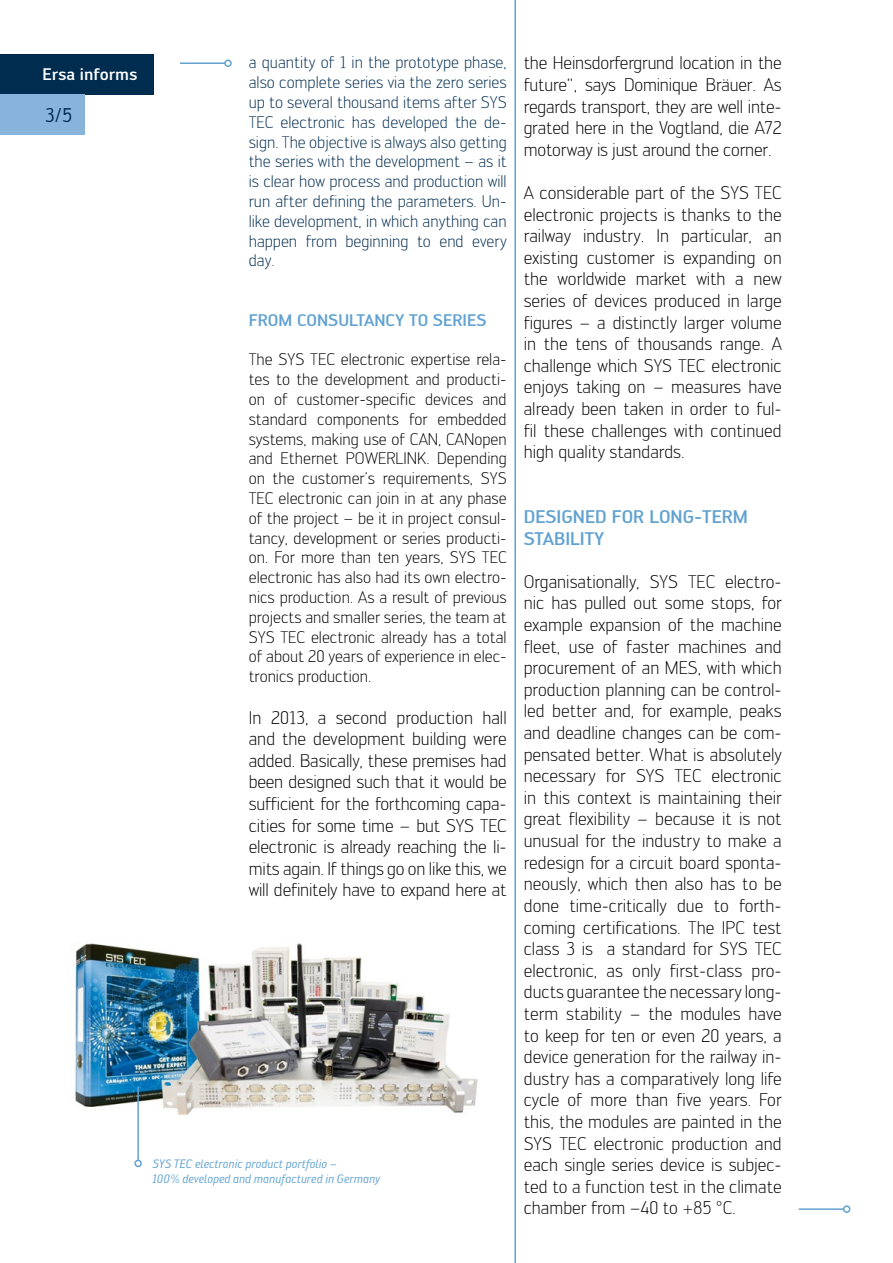
<style>
.page{position:relative;width:893px;height:1263px;background:#fff}
.page>*{position:absolute;margin:0;border:0;box-sizing:border-box;transform-origin:0 0}
.t1{font:19.5px "Engel";color:#002c50}
.t2{font:300 18px/21.6px "Engel";letter-spacing:-.01em;color:#000;text-align:justify}
.t3{font:500 18px/21.6px "Engel";color:#61a2d1}
.t4{font:300 16.5px/19.8px "Engel";color:#000;text-align:justify}
.t5{font:300 16.5px/19.8px "Engel";color:#002c50;text-align:justify}
.t6{font:500 16.5px "Engel";color:#61a2d1}
.t7{font:500 16.5px "Engel";color:#fff}
.t8{font:italic 12px/14.4px "Engel";color:#61a2d1}
</style>
<div class="page">
<hr style="left:514px;top:0;width:2px;height:1263px;background:#60a2d4">
<div style="left:0;top:54px;width:153px;height:40px;background:#002c50"></div>
<div style="left:0;top:94px;width:85px;height:41px;background:#88b4db"></div>
<img style="left:75px;top:943px;width:403px;height:172px">
<hr style="left:799px;top:1208px;width:45px;height:2px;background:#61a2d1">
<div style="left:843px;top:1205px;width:7px;height:8px;border:2px solid #61a2d1;border-radius:50%"></div>
<hr style="left:180px;top:62px;width:45px;height:2px;background:#61a2d1">
<div style="left:224px;top:59px;width:8px;height:8px;border:2px solid #61a2d1;border-radius:50%"></div>
<hr style="left:137px;top:1086px;width:2px;height:74px;background:#60a2d4">
<div style="left:134px;top:1159px;width:8px;height:8px;border:2px solid #60a2d4;border-radius:50%"></div>
<p class="t7" style="left:43px;top:65px;width:96px">Ersa informs</p>
<p class="t1" style="left:45px;top:104px;width:29px">3/5</p>
<p class="t5" style="left:249px;top:53px;width:259px">a quantity of 1 in the prototype phase, also complete series via the zero series up to several thousand items after SYS TEC electronic has developed the de&shy;sign. The objective is always also getting the series with the development – as it is clear how process and production will run after defining the parameters. Un&shy;like development, in which anything can happen from beginning to end every day.</p>
<p class="t6" style="left:249px;top:310px;width:239px">FROM CONSULTANCY TO SERIES</p>
<p class="t4" style="left:249px;top:350px;width:259px">The SYS TEC electronic expertise rela&shy;tes to the development and producti&shy;on of customer-specific devices and standard components for embedded systems, making use of CAN, CANopen and Ethernet POWERLINK. Depending on the customer’s requirements, SYS TEC electronic can join in at any phase of the project – be it in project consul&shy;tancy, development or series producti&shy;on. For more than ten years, SYS TEC electronic has also had its own electro&shy;nics production. As a result of previous projects and smaller series, the team at SYS TEC electronic already has a total of about 20 years of experience in elec&shy;tronics production.</p>
<p class="t2" style="left:249px;top:706px;width:259px">In 2013, a second production hall and the development building were added. Basically, these premises had been designed such that it would be sufficient for the forthcoming capa&shy;cities for some time – but SYS TEC electronic is already reaching the li&shy;mits again. If things go on like this, we will definitely have to expand here at</p>
<p class="t8" style="left:152px;top:1157px;width:229px">SYS TEC electronic product portfolio –<br>100% developed and manufactured in Germany</p>
<p class="t2" style="left:524px;top:52px;width:259px">the Heinsdorfergrund location in the future“, says Dominique Bräuer. As regards transport, they are well inte&shy;grated here in the Vogtland, die A72 motorway is just around the corner.</p>
<p class="t2" style="left:524px;top:182px;width:259px">A considerable part of the SYS TEC electronic projects is thanks to the railway industry. In particular, an existing customer is expanding on the worldwide market with a new series of devices produced in large figures – a distinctly larger volume in the tens of thousands range. A challenge which SYS TEC electronic enjoys taking on – measures have already been taken in order to ful&shy;fil these challenges with continued high quality standards.</p>
<p class="t3" style="left:524px;top:506px;width:226px">DESIGNED FOR LONG-TERM<br>STABILITY</p>
<p class="t2" style="left:524px;top:571px;width:260px">Organisationally, SYS TEC electro&shy;nic has pulled out some stops, for example expansion of the machine fleet, use of faster machines and procurement of an MES, with which production planning can be control&shy;led better and, for example, peaks and deadline changes can be com&shy;pensated better. What is absolutely necessary for SYS TEC electronic in this context is maintaining their great flexibility – because it is not unusual for the industry to make a redesign for a circuit board sponta&shy;neously, which then also has to be done time-critically due to forth&shy;coming certifications. The IPC test class 3 is a standard for SYS TEC electronic, as only first-class pro&shy;ducts guarantee the necessary long&shy;term stability – the modules have to keep for ten or even 20 years, a device generation for the railway in&shy;dustry has a comparatively long life cycle of more than five years. For this, the modules are painted in the SYS TEC electronic production and each single series device is subjec&shy;ted to a function test in the climate chamber from –40 to +85 °C.</p>
</div>
